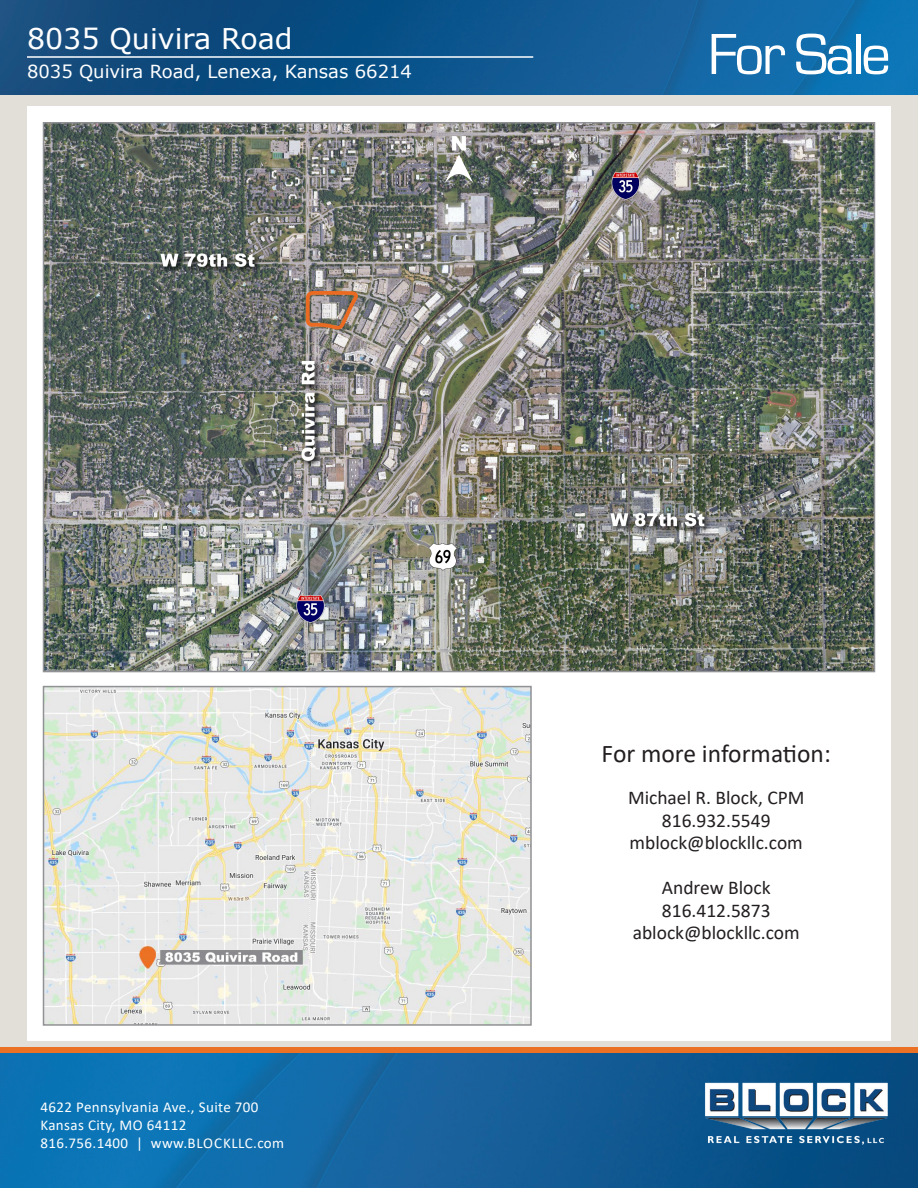
<style>
.page{position:relative;width:918px;height:1188px;background:#fff}
.page>*{position:absolute;margin:0;border:0;box-sizing:border-box;transform-origin:0 0}
.t1{font:60px "Eurostile";letter-spacing:-.05em;color:#fff}
.t2{font:28.5px "Verdana";color:#fff}
.t3{font:25.5px "Calibri";color:#231f20}
.BRES_-_Broker_Contact_Information{font:19.5px "Calibri";color:#231f20}
.t4{font:18px "Verdana";color:#fff}
.t5{font:15px/18px "Calibri";letter-spacing:.025em;color:#fff}
</style>
<div class="page">
<div style="left:0;top:93px;width:918px;height:978px;background:#e2dfd9"></div>
<img style="left:0;top:1053px;width:918px;height:135px">
<img style="left:701px;top:1073px;width:190px;height:75px">
<div style="left:0;top:1047px;width:918px;height:6px;background:#eb7125"></div>
<img style="left:0;top:0;width:918px;height:94px">
<hr style="left:27px;top:56px;width:506px;height:2px;background:#fff">
<div style="left:27px;top:107px;width:864px;height:934px;background:#fff"></div>
<img style="left:46px;top:125px;width:826px;height:544px">
<img style="left:46px;top:689px;width:483px;height:334px">
<div style="left:43px;top:686px;width:489px;height:340px;border:2px solid #919295"></div>
<svg style="left:445px;top:136px;width:28px;height:47px"></svg>
<h2 class="t2" style="left:27px;top:19px;width:267px">8035 Quivira Road</h2>
<p class="t4" style="left:27px;top:59px;width:387px">8035 Quivira Road, Lenexa, Kansas 66214</p>
<h1 class="t1" style="left:708px;top:22px;width:185px">For Sale</h1>
<p class="t5" style="left:40px;top:1097px;width:245px">4622 Pennsylvania Ave., Suite 700<br>Kansas City, MO 64112<br>816.756.1400 | www.BLOCKLLC.com</p>
<p class="t3" style="left:602px;top:735px;width:231px">For more information:</p>
<p class="BRES_-_Broker_Contact_Information" style="left:628px;top:784px;width:178px">Michael R. Block, CPM</p>
<p class="BRES_-_Broker_Contact_Information" style="left:662px;top:807px;width:110px">816.932.5549</p>
<p class="BRES_-_Broker_Contact_Information" style="left:630px;top:829px;width:175px">mblock@blockllc.com</p>
<p class="BRES_-_Broker_Contact_Information" style="left:662px;top:874px;width:110px">Andrew Block</p>
<p class="BRES_-_Broker_Contact_Information" style="left:662px;top:897px;width:110px">816.412.5873</p>
<p class="BRES_-_Broker_Contact_Information" style="left:633px;top:919px;width:169px">ablock@blockllc.com</p>
</div>
